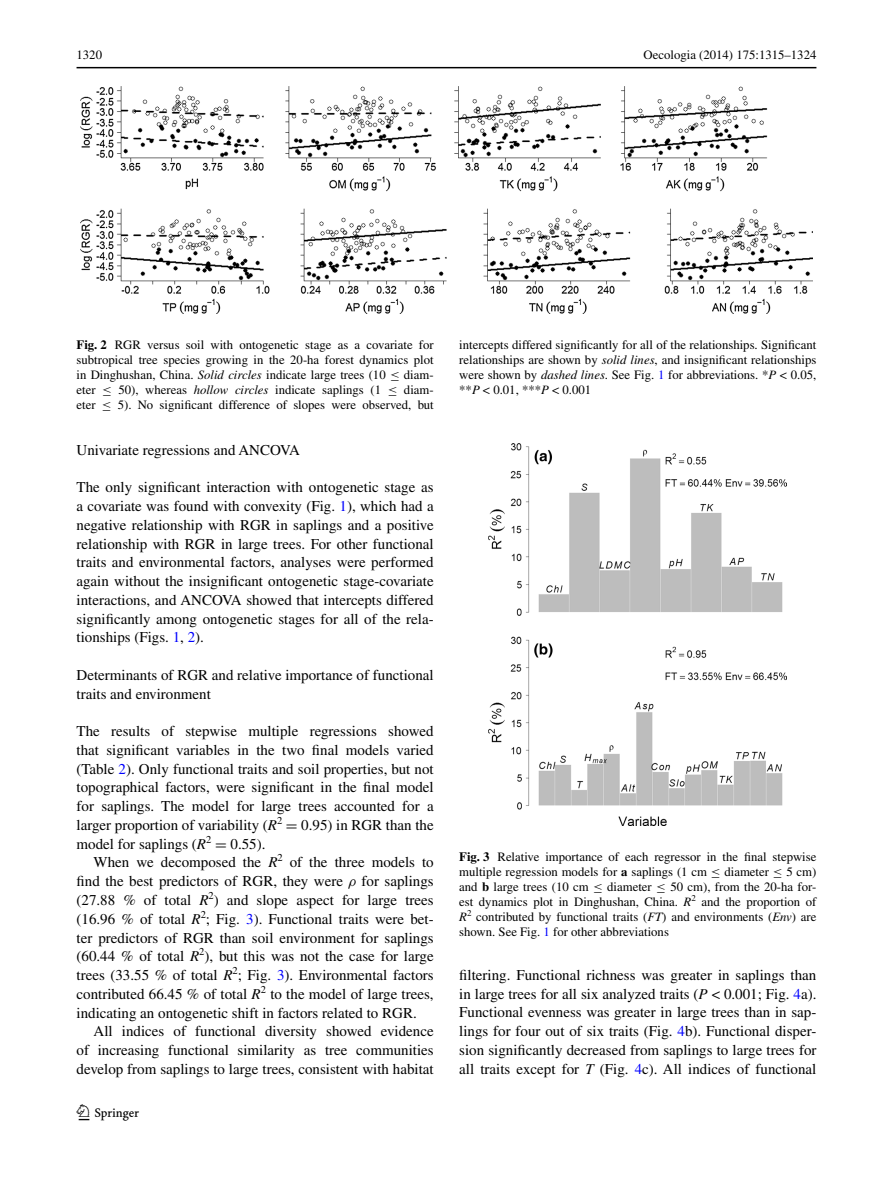
<style>
.page{position:relative;width:893px;height:1187px;background:#fff}
.page>*{position:absolute;margin:0;border:0;box-sizing:border-box;transform-origin:0 0}
.t1{font:22.5px "Springnew";color:#000}
.t2{font:15px/18.8px "Times";color:#000;text-align:justify}
.t3{font:12.75px/15px "Times";color:#000;text-align:justify}
.s1{font-weight:700}
.s2{font-style:italic}
.s3{font-family:"MTSY"}
.s4{color:#00f}
.s5{font-family:"MTMI"}
</style>
<div class="page">
<hr style="left:77px;top:67px;width:739px;height:1px;background:#000">
<img style="left:81px;top:87px;width:731px;height:227px">
<img style="left:489px;top:443px;width:298px;height:382px">
<p class="t3" style="left:77px;top:48px;width:27px">1320</p>
<p class="t3" style="left:644px;top:48px;width:174px">Oecologia (2014) 175:1315–1324</p>
<p class="t3" style="left:77px;top:337px;width:359px"><span class="s1">Fig. 2</span> RGR versus soil with ontogenetic stage as a covariate for subtropical tree species growing in the 20-ha forest dynamics plot in Dinghushan, China. <span class="s2">Solid circles</span> indicate large trees (10 <span class="s3">≤</span> diam&shy;eter <span class="s3">≤</span> 50), whereas <span class="s2">hollow circles</span> indicate saplings (1 <span class="s3">≤</span> diam&shy;eter <span class="s3">≤</span> 5). No significant difference of slopes were observed, but</p>
<p class="t3" style="left:459px;top:337px;width:359px">intercepts differed significantly for all of the relationships. Significant relationships are shown by <span class="s2">solid lines</span>, and insignificant relationships were shown by <span class="s2">dashed lines</span>. See Fig. <span class="s4">1</span> for abbreviations. *<span class="s2">P</span> &lt; 0.05, **<span class="s2">P</span> &lt; 0.01, ***<span class="s2">P</span> &lt; 0.001</p>
<p class="t2" style="left:77px;top:440px;width:225px">Univariate regressions and ANCOVA</p>
<p class="t2" style="left:77px;top:477px;width:359px">The only significant interaction with ontogenetic stage as a covariate was found with convexity (Fig. <span class="s4">1</span>), which had a negative relationship with RGR in saplings and a positive relationship with RGR in large trees. For other functional traits and environmental factors, analyses were performed again without the insignificant ontogenetic stage-covariate interactions, and ANCOVA showed that intercepts differed significantly among ontogenetic stages for all of the rela&shy;tionships (Figs. <span class="s4">1</span>, <span class="s4">2</span>).</p>
<p class="t2" style="left:77px;top:665px;width:359px">Determinants of RGR and relative importance of functional traits and environment</p>
<p class="t2" style="left:77px;top:721px;width:359px">The results of stepwise multiple regressions showed that significant variables in the two final models varied (Table <span class="s4">2</span>). Only functional traits and soil properties, but not topographical factors, were significant in the final model for saplings. The model for large trees accounted for a larger proportion of variability (<span class="s2">R</span><sup>2</sup> <span class="s3">=</span> 0.95) in RGR than the model for saplings (<span class="s2">R</span><sup>2</sup> <span class="s3">=</span> 0.55).</p>
<p class="t2" style="left:77px;top:852px;width:359px;text-indent:17px">When we decomposed the <span class="s2">R</span><sup>2</sup> of the three models to find the best predictors of RGR, they were <span class="s5">ρ</span> for saplings (27.88 % of total <span class="s2">R</span><sup>2</sup>) and slope aspect for large trees (16.96 % of total <span class="s2">R</span><sup>2</sup>; Fig. <span class="s4">3</span>). Functional traits were bet&shy;ter predictors of RGR than soil environment for saplings (60.44 % of total <span class="s2">R</span><sup>2</sup>), but this was not the case for large trees (33.55 % of total <span class="s2">R</span><sup>2</sup>; Fig. <span class="s4">3</span>). Environmental factors contributed 66.45 % of total <span class="s2">R</span><sup>2</sup> to the model of large trees, indicating an ontogenetic shift in factors related to RGR.</p>
<p class="t2" style="left:77px;top:1021px;width:359px;text-indent:17px">All indices of functional diversity showed evidence of increasing functional similarity as tree communities develop from saplings to large trees, consistent with habitat</p>
<h1 class="t1" style="left:79px;top:1104px;width:62px">1 3</h1>
<p class="t3" style="left:459px;top:848px;width:359px"><span class="s1">Fig. 3</span> Relative importance of each regressor in the final stepwise multiple regression models for <span class="s1">a</span> saplings (1 cm <span class="s3">≤</span> diameter <span class="s3">≤</span> 5 cm) and <span class="s1">b</span> large trees (10 cm <span class="s3">≤</span> diameter <span class="s3">≤</span> 50 cm), from the 20-ha for&shy;est dynamics plot in Dinghushan, China. <span class="s2">R</span><sup>2</sup> and the proportion of <span class="s2">R</span><sup>2</sup> contributed by functional traits (<span class="s2">FT</span>) and environments (<span class="s2">Env</span>) are shown. See Fig. <span class="s4">1</span> for other abbreviations</p>
<p class="t2" style="left:459px;top:965px;width:359px">filtering. Functional richness was greater in saplings than in large trees for all six analyzed traits (<span class="s2">P</span> &lt; 0.001; Fig. <span class="s4">4</span>a).<br>Functional evenness was greater in large trees than in sap&shy;lings for four out of six traits (Fig. <span class="s4">4</span>b). Functional disper&shy;sion significantly decreased from saplings to large trees for all traits except for <span class="s2">T</span> (Fig. <span class="s4">4</span>c). All indices of functional</p>
</div>
